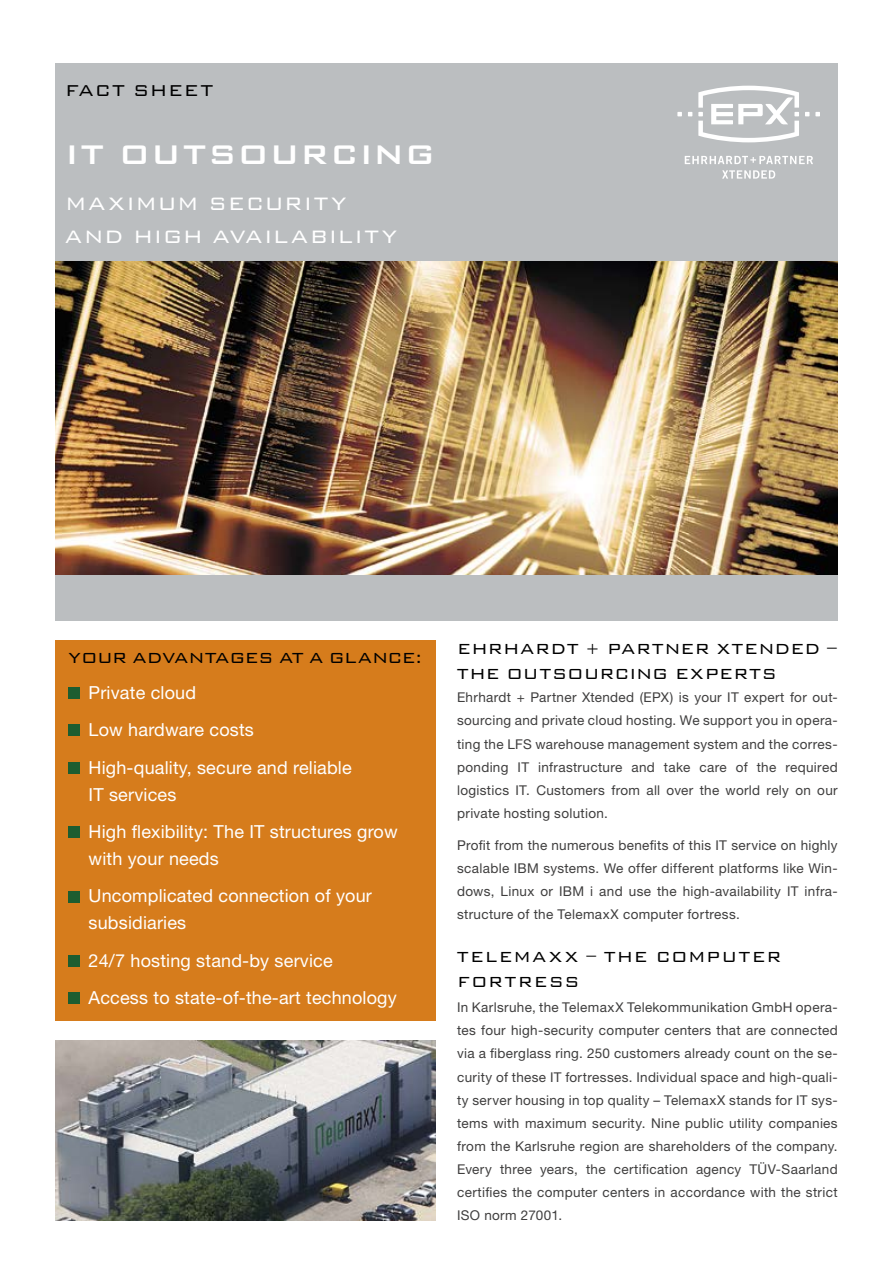
<style>
.page{position:relative;width:893px;height:1263px;background:#fff}
.page>*{position:absolute;margin:0;border:0;box-sizing:border-box;transform-origin:0 0}
.t1{font:500 36px "Bank Gothic BT";letter-spacing:.01em;color:#fff}
.t2{font:300 24px/33px "Bank Gothic BT";letter-spacing:.03em;color:#fff}
.t3{font:300 21px "Bank Gothic BT";letter-spacing:.045em;color:#000}
.t4{font:300 19.5px/25.3px "Bank Gothic BT";letter-spacing:.02em;color:#000}
.t5{font:300 19.5px/25.3px "Bank Gothic BT";letter-spacing:.06em;color:#000}
.t6{font:300 19.5px "Bank Gothic BT";letter-spacing:-.015em;color:#000}
.t7{font:18px/37.5px "Helvetica Neue";letter-spacing:.01em;color:#fff}
.t8{font:13.5px/23.1px "Helvetica Neue";letter-spacing:.025em;color:#3f3e3e;text-align:justify}
</style>
<div class="page">
<div style="left:55px;top:64px;width:783px;height:557px;background:#bbbec0"></div>
<img style="left:55px;top:261px;width:783px;height:313px">
<div style="left:55px;top:640px;width:381px;height:381px;background:#d67c1c"></div>
<div style="left:68px;top:687px;width:12px;height:12px;background:#1d5d30"></div>
<div style="left:68px;top:724px;width:12px;height:12px;background:#1d5d30"></div>
<div style="left:68px;top:762px;width:12px;height:12px;background:#1d5d30"></div>
<div style="left:68px;top:826px;width:12px;height:12px;background:#1d5d30"></div>
<div style="left:68px;top:890px;width:12px;height:12px;background:#1d5d30"></div>
<div style="left:68px;top:955px;width:12px;height:12px;background:#1d5d30"></div>
<div style="left:68px;top:992px;width:12px;height:12px;background:#1d5d30"></div>
<img style="left:55px;top:1041px;width:381px;height:179px">
<svg style="left:688px;top:112px;width:4px;height:4px"></svg>
<svg style="left:677px;top:112px;width:5px;height:4px"></svg>
<svg style="left:815px;top:112px;width:5px;height:4px"></svg>
<svg style="left:805px;top:112px;width:4px;height:4px"></svg>
<svg style="left:685px;top:156px;width:128px;height:8px"></svg>
<svg style="left:722px;top:170px;width:53px;height:9px"></svg>
<svg style="left:698px;top:86px;width:101px;height:56px"></svg>
<h3 class="t3" style="left:65px;top:80px;width:149px">FACT SHEET</h3>
<h1 class="t1" style="left:65px;top:135px;width:372px">IT OUTSOURCING</h1>
<h2 class="t2" style="left:65px;top:187px;width:334px">MAXIMUM SECURITY<br>AND HIGH AVAILABILITY</h2>
<h3 class="t6" style="left:68px;top:648px;width:356px">YOUR ADVANTAGES AT A GLANCE:</h3>
<h3 class="t7" style="left:89px;top:673px;width:265px">Private cloud<br>Low hardware costs<br>High-quality, secure and reliable</h3>
<h3 class="t7" style="left:89px;top:775px;width:311px">IT services<br>High flexibility: The IT structures grow</h3>
<h3 class="t7" style="left:89px;top:839px;width:285px">with your needs<br>Uncomplicated connection of your</h3>
<h3 class="t7" style="left:89px;top:904px;width:310px">subsidiaries<br>24/7 hosting stand-by service<br>Access to state-of-the-art technology</h3>
<h3 class="t4" style="left:457px;top:636px;width:381px">EHRHARDT + PARTNER XTENDED –<br>THE OUTSOURCING EXPERTS</h3>
<p class="t8" style="left:457px;top:686px;width:382px">Ehrhardt + Partner Xtended (EPX) is your IT expert for out&shy;sourcing and private cloud hosting. We support you in opera&shy;ting the LFS warehouse management system and the corres&shy;ponding IT infrastructure and take care of the required logistics IT. Customers from all over the world rely on our private hosting solution.</p>
<p class="t8" style="left:457px;top:833px;width:382px">Profit from the numerous benefits of this IT service on highly scalable IBM systems. We offer different platforms like Win&shy;dows, Linux or IBM i and use the high-availability IT infra&shy;structure of the TelemaxX computer fortress.</p>
<h3 class="t5" style="left:457px;top:943px;width:326px">TELEMAXX – THE COMPUTER<br>FORTRESS</h3>
<p class="t8" style="left:457px;top:996px;width:382px">In Karlsruhe, the TelemaxX Telekommunikation GmbH opera&shy;tes four high-security computer centers that are connected via a fiberglass ring. 250 customers already count on the se&shy;curity of these IT fortresses. Individual space and high-quali&shy;ty server housing in top quality – TelemaxX stands for IT sys&shy;tems with maximum security. Nine public utility companies from the Karlsruhe region are shareholders of the company.<br>Every three years, the certification agency TÜV-Saarland certifies the computer centers in accordance with the strict ISO norm 27001.</p>
</div>
